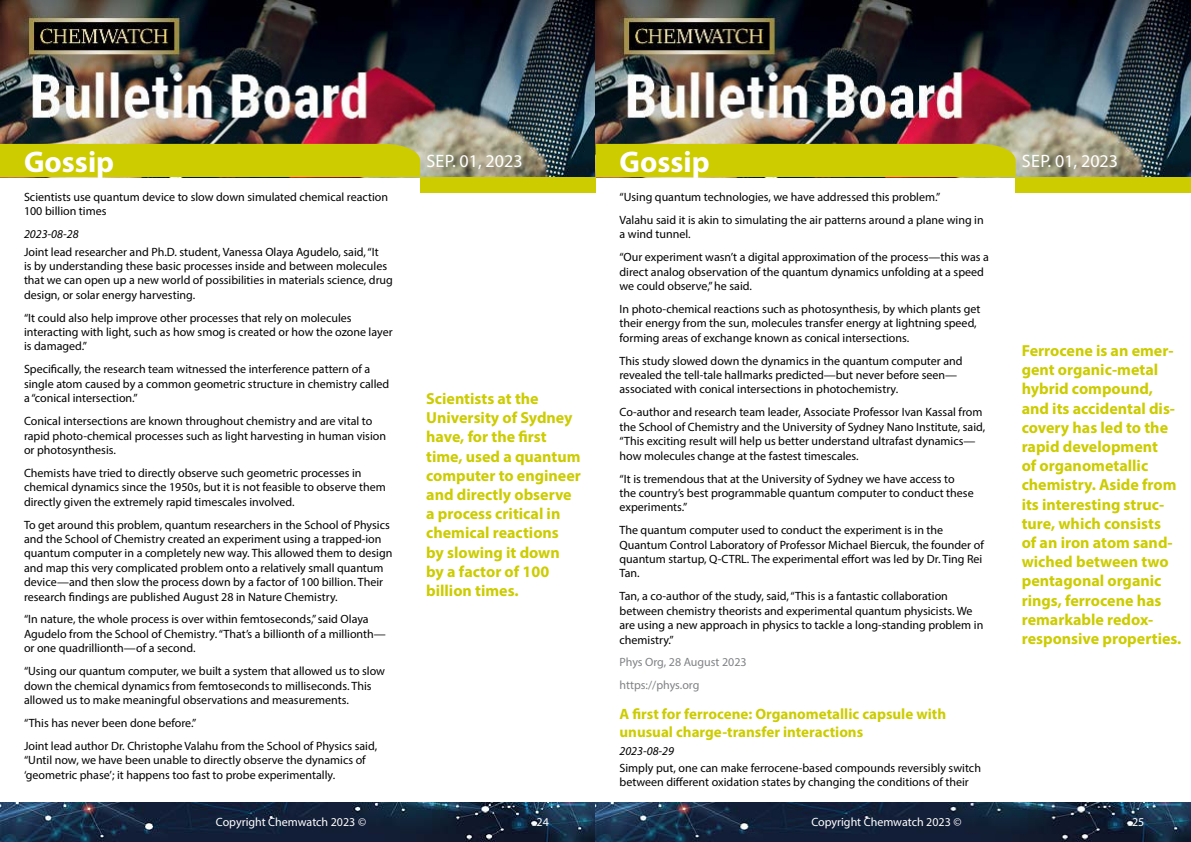
<style>
.page{position:relative;width:1191px;height:842px;background:#fff}
.page>*{position:absolute;margin:0;border:0;box-sizing:border-box;transform-origin:0 0}
.t1{font:700 30px "Myriad Pro";color:#fff}
.t2{font:18px "Myriad Pro";color:#fff}
.t3{font:700 16px/19.2px "Myriad Pro";color:#cc0}
.t4{font:700 15px/18px "Myriad Pro";color:#cc0}
.t5{font:12px/14.4px "Myriad Pro";color:#000}
.t6{font:12px "Myriad Pro";color:#fff}
.t7{font:12px/22.9px "Myriad Pro";color:#808285}
.t8{font:italic 12px "Myriad Pro";color:#000}
</style>
<div class="page">
<img style="left:0;top:0;width:1191px;height:177px">
<div style="left:420px;top:177px;width:175px;height:15px;background:#cc0"></div>
<div style="left:1015px;top:177px;width:176px;height:15px;background:#cc0"></div>
<div style="left:0;top:144px;width:420px;height:33px;background:#cc0"></div>
<div style="left:595px;top:144px;width:420px;height:33px;background:#cc0"></div>
<img style="left:0;top:802px;width:1191px;height:40px">
<h1 class="t1" style="left:24px;top:142px;width:92px">Gossip</h1>
<p class="t5" style="left:24px;top:190px;width:365px">Scientists use quantum device to slow down simulated chemical reaction<br>100 billion times</p>
<p class="t8" style="left:24px;top:227px;width:56px">2023-08-28</p>
<p class="t5" style="left:24px;top:244px;width:370px">Joint lead researcher and Ph.D. student, Vanessa Olaya Agudelo, said, “It<br>is by understanding these basic processes inside and between molecules that we can open up a new world of possibilities in materials science, drug design, or solar energy harvesting.</p>
<p class="t5" style="left:24px;top:310px;width:370px">“It could also help improve other processes that rely on molecules interacting with light, such as how smog is created or how the ozone layer is damaged.”</p>
<p class="t5" style="left:24px;top:362px;width:367px">Specifically, the research team witnessed the interference pattern of a single atom caused by a common geometric structure in chemistry called a “conical intersection.”</p>
<p class="t5" style="left:24px;top:414px;width:363px">Conical intersections are known throughout chemistry and are vital to rapid photo-chemical processes such as light harvesting in human vision or photosynthesis.</p>
<p class="t5" style="left:24px;top:465px;width:363px">Chemists have tried to directly observe such geometric processes in chemical dynamics since the 1950s, but it is not feasible to observe them directly given the extremely rapid timescales involved.</p>
<p class="t5" style="left:24px;top:517px;width:370px">To get around this problem, quantum researchers in the School of Physics and the School of Chemistry created an experiment using a trapped-ion quantum computer in a completely new way. This allowed them to design and map this very complicated problem onto a relatively small quantum device—and then slow the process down by a factor of 100 billion. Their research findings are published August 28 in Nature Chemistry.</p>
<p class="t5" style="left:24px;top:612px;width:363px">“In nature, the whole process is over within femtoseconds,” said Olaya<br>Agudelo from the School of Chemistry. “That’s a billionth of a millionth— or one quadrillionth—of a second.</p>
<p class="t5" style="left:24px;top:664px;width:363px">“Using our quantum computer, we built a system that allowed us to slow down the chemical dynamics from femtoseconds to milliseconds. This allowed us to make meaningful observations and measurements.</p>
<p class="t5" style="left:24px;top:711px;width:355px;line-height:22.9px">“This has never been done before.”<br>Joint lead author Dr. Christophe Valahu from the School of Physics said,</p>
<p class="t5" style="left:24px;top:753px;width:343px">“Until now, we have been unable to directly observe the dynamics of ‘geometric phase’; it happens too fast to probe experimentally.</p>
<h1 class="t1" style="left:619px;top:142px;width:92px">Gossip</h1>
<h2 class="t2" style="left:426px;top:150px;width:98px">Sep. 01, 2023</h2>
<h2 class="t2" style="left:1022px;top:150px;width:98px">Sep. 01, 2023</h2>
<h3 class="t3" style="left:426px;top:388px;width:156px">Scientists at the<br>University of Sydney have, for the first time, used a quantum computer to engineer and directly observe a process critical in chemical reactions<br>by slowing it down by a factor of 100 billion times.</h3>
<p class="t5" style="left:619px;top:185px;width:366px;line-height:22.9px">“Using quantum technologies, we have addressed this problem.”<br>Valahu said it is akin to simulating the air patterns around a plane wing in</p>
<p class="t5" style="left:619px;top:223px;width:371px;line-height:22.9px">a wind tunnel.<br>“Our experiment wasn’t a digital approximation of the process—this was a</p>
<p class="t5" style="left:619px;top:264px;width:366px">direct analog observation of the quantum dynamics unfolding at a speed we could observe,” he said.</p>
<p class="t5" style="left:619px;top:302px;width:362px">In photo-chemical reactions such as photosynthesis, by which plants get their energy from the sun, molecules transfer energy at lightning speed, forming areas of exchange known as conical intersections.</p>
<p class="t5" style="left:619px;top:353px;width:344px">This study slowed down the dynamics in the quantum computer and revealed the tell-tale hallmarks predicted—but never before seen— associated with conical intersections in photochemistry.</p>
<p class="t5" style="left:619px;top:405px;width:367px">Co-author and research team leader, Associate Professor Ivan Kassal from the School of Chemistry and the University of Sydney Nano Institute, said, “This exciting result will help us better understand ultrafast dynamics— how molecules change at the fastest timescales.</p>
<p class="t5" style="left:619px;top:471px;width:356px">“It is tremendous that at the University of Sydney we have access to the country’s best programmable quantum computer to conduct these experiments.”</p>
<p class="t5" style="left:619px;top:523px;width:366px">The quantum computer used to conduct the experiment is in the Quantum Control Laboratory of Professor Michael Biercuk, the founder of quantum startup, Q-CTRL. The experimental effort was led by Dr. Ting Rei Tan.</p>
<p class="t5" style="left:619px;top:589px;width:365px">Tan, a co-author of the study, said, “This is a fantastic collaboration between chemistry theorists and experimental quantum physicists. We are using a new approach in physics to tackle a long-standing problem in chemistry.”</p>
<p class="t7" style="left:619px;top:651px;width:129px">Phys Org, 28 August 2023 https://phys.org</p>
<p class="t4" style="left:619px;top:705px;width:328px">A first for ferrocene: Organometallic capsule with unusual charge-transfer interactions</p>
<p class="t8" style="left:619px;top:743px;width:56px">2023-08-29</p>
<p class="t5" style="left:619px;top:760px;width:363px">Simply put, one can make ferrocene-based compounds reversibly switch between different oxidation states by changing the conditions of their</p>
<p class="t3" style="left:1021px;top:340px;width:161px">Ferrocene is an emer&shy;gent organic-metal hybrid compound, and its accidental dis&shy;covery has led to the rapid development<br>of organometallic chemistry. Aside from its interesting struc&shy;ture, which consists<br>of an iron atom sand&shy;wiched between two pentagonal organic rings, ferrocene has remarkable redox&shy;responsive properties.</p>
<p class="t6" style="left:216px;top:815px;width:152px">Copyright Chemwatch 2023 ©</p>
<p class="t6" style="left:536px;top:815px;width:14px">24</p>
<p class="t6" style="left:811px;top:815px;width:152px">Copyright Chemwatch 2023 ©</p>
<p class="t6" style="left:1132px;top:815px;width:14px">25</p>
</div>
